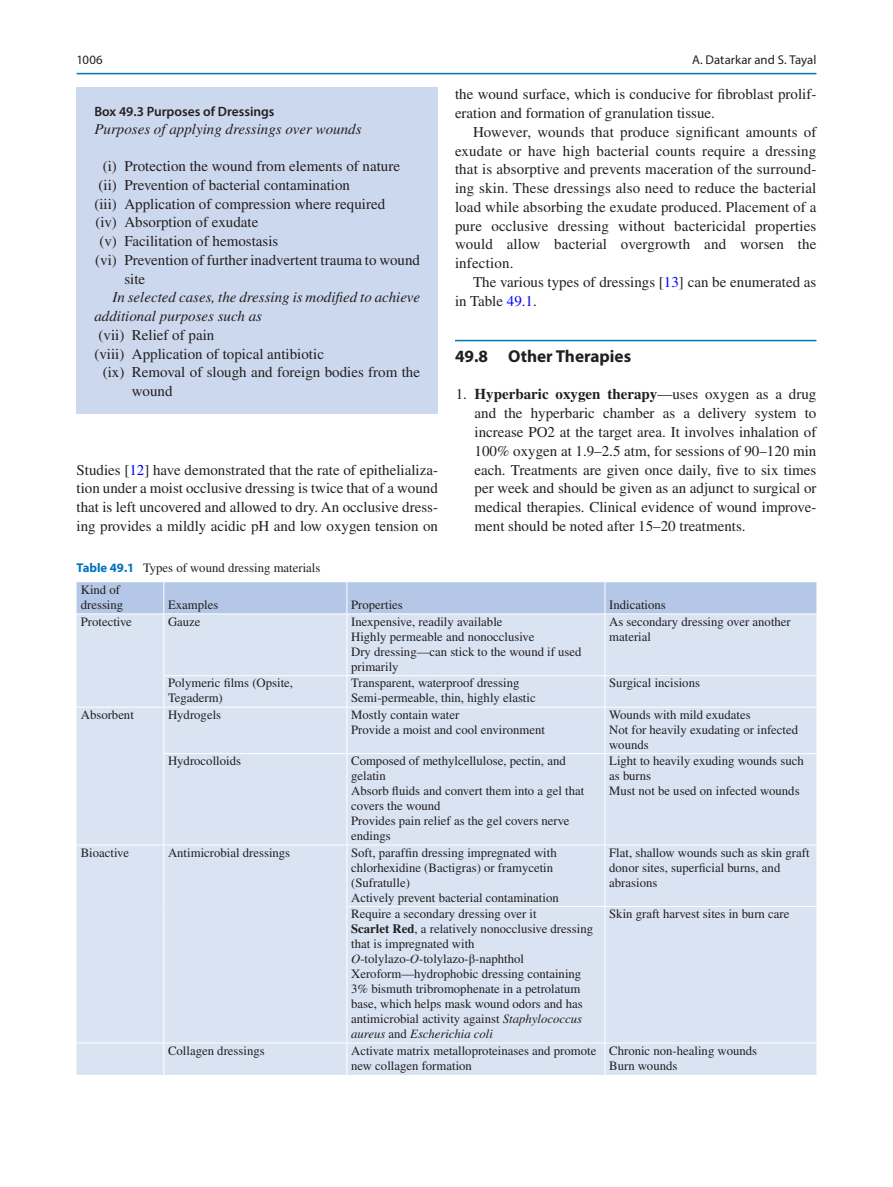
<style>
.page{position:relative;width:893px;height:1187px;background:#fff}
.page>*{position:absolute;margin:0;border:0;box-sizing:border-box;transform-origin:0 0}
.t1{font:700 17.25px "Myriad Pro";color:#231f20}
.t2{font:15px/18.8px "Times LT Std";color:#231f20;text-align:justify}
.t3{font:italic 15px/18.8px "Times LT Std";color:#231f20}
.t4{font:600 13.5px "Myriad Pro";color:#231f20}
.t5{font:12.75px/15px "Times LT Std";color:#231f20}
.t6{font:12.75px "Myriad Pro Regular 2";letter-spacing:.005em;color:#231f20}
.t7{font:12.75px "Myriad Pro";color:#231f20}
.s1{color:#00f}
.s2{font-weight:700}
.s3{font-family:"Myriad Pro";font-weight:700;color:#0073bc}
.s4{font-style:italic}
.s5{font-family:"STIX General"}
</style>
<div class="page">
<hr style="left:455px;top:340px;width:361px;height:1px;background:#0073bc">
<div style="left:77px;top:582px;width:739px;height:31px;background:#b5c7e6"></div>
<div style="left:77px;top:614px;width:739px;height:460px;background:#d9e3f2"></div>
<hr style="left:163px;top:582px;width:1px;height:31px;background:#fff">
<hr style="left:347px;top:582px;width:1px;height:31px;background:#fff">
<hr style="left:605px;top:582px;width:1px;height:31px;background:#fff">
<hr style="left:163px;top:614px;width:1px;height:61px;background:#fff">
<hr style="left:347px;top:614px;width:1px;height:61px;background:#fff">
<hr style="left:605px;top:614px;width:1px;height:61px;background:#fff">
<hr style="left:347px;top:675px;width:258px;height:1px;background:#fff">
<hr style="left:605px;top:675px;width:211px;height:1px;background:#fff">
<hr style="left:605px;top:676px;width:1px;height:30px;background:#fff">
<hr style="left:77px;top:706px;width:87px;height:1px;background:#fff">
<hr style="left:163px;top:707px;width:1px;height:46px;background:#fff">
<hr style="left:347px;top:706px;width:258px;height:1px;background:#fff">
<hr style="left:347px;top:707px;width:1px;height:46px;background:#fff">
<hr style="left:605px;top:706px;width:211px;height:1px;background:#fff">
<hr style="left:605px;top:707px;width:1px;height:46px;background:#fff">
<hr style="left:347px;top:753px;width:258px;height:1px;background:#fff">
<hr style="left:605px;top:753px;width:211px;height:1px;background:#fff">
<hr style="left:605px;top:754px;width:1px;height:90px;background:#fff">
<hr style="left:77px;top:844px;width:87px;height:1px;background:#fff">
<hr style="left:163px;top:845px;width:1px;height:61px;background:#fff">
<hr style="left:163px;top:906px;width:1px;height:136px;background:#fff">
<hr style="left:347px;top:844px;width:258px;height:1px;background:#fff">
<hr style="left:347px;top:845px;width:1px;height:61px;background:#fff">
<hr style="left:605px;top:844px;width:211px;height:1px;background:#fff">
<hr style="left:605px;top:845px;width:1px;height:61px;background:#fff">
<hr style="left:605px;top:906px;width:211px;height:1px;background:#fff">
<hr style="left:163px;top:675px;width:184px;height:1px;background:#fff">
<hr style="left:163px;top:676px;width:1px;height:30px;background:#fff">
<hr style="left:347px;top:676px;width:1px;height:30px;background:#fff">
<hr style="left:164px;top:706px;width:183px;height:1px;background:#fff">
<hr style="left:163px;top:753px;width:184px;height:1px;background:#fff">
<hr style="left:163px;top:754px;width:1px;height:90px;background:#fff">
<hr style="left:347px;top:754px;width:1px;height:90px;background:#fff">
<hr style="left:164px;top:844px;width:183px;height:1px;background:#fff">
<hr style="left:347px;top:906px;width:258px;height:1px;background:#fff">
<hr style="left:347px;top:906px;width:1px;height:136px;background:#fff">
<hr style="left:605px;top:906px;width:1px;height:136px;background:#fff">
<hr style="left:347px;top:1042px;width:258px;height:1px;background:#fff">
<hr style="left:164px;top:1042px;width:183px;height:1px;background:#fff">
<hr style="left:347px;top:1043px;width:1px;height:31px;background:#fff">
<hr style="left:605px;top:1042px;width:211px;height:1px;background:#fff">
<hr style="left:605px;top:1043px;width:1px;height:31px;background:#fff">
<hr style="left:77px;top:1042px;width:87px;height:1px;background:#fff">
<hr style="left:163px;top:1043px;width:1px;height:31px;background:#fff">
<div style="left:77px;top:88px;width:361px;height:326px;background:#ccd8ed"></div>
<hr style="left:77px;top:73px;width:739px;height:1px;background:#0073bc">
<p class="t7" style="left:77px;top:52px;width:28px">1006</p>
<p class="t4" style="left:94px;top:102px;width:182px">Box 49.3 Purposes of Dressings</p>
<p class="t3" style="left:94px;top:120px;width:269px">Purposes of applying dressings over wounds</p>
<p class="t2" style="left:103px;top:157px;width:299px">(i) Protection the wound from elements of nature</p>
<p class="t2" style="left:99px;top:175px;width:253px">(ii) Prevention of bacterial contamination</p>
<p class="t2" style="left:94px;top:194px;width:292px">(iii) Application of compression where required</p>
<p class="t2" style="left:96px;top:213px;width:164px">(iv) Absorption of exudate</p>
<p class="t2" style="left:99px;top:232px;width:180px">(v) Facilitation of hemostasis</p>
<p class="t2" style="left:95px;top:250px;width:326px">(vi) Prevention of further inadvertent trauma to wound</p>
<p class="t2" style="left:124px;top:269px;width:22px">site</p>
<p class="t3" style="left:94px;top:288px;width:327px;text-indent:18px">In selected cases, the dressing is modified to achieve additional purposes such as</p>
<p class="t2" style="left:99px;top:325px;width:117px">(vii) Relief of pain</p>
<p class="t2" style="left:94px;top:344px;width:231px">(viii) Application of topical antibiotic</p>
<p class="t2" style="left:103px;top:363px;width:319px">(ix) Removal of slough and foreign bodies from the</p>
<p class="t2" style="left:132px;top:382px;width:42px">wound</p>
<p class="t2" style="left:77px;top:460px;width:363px">Studies [<span class="s1">12</span>] have demonstrated that the rate of epithelializa&shy;tion under a moist occlusive dressing is twice that of a wound that is left uncovered and allowed to dry. An occlusive dress&shy;ing provides a mildly acidic pH and low oxygen tension on</p>
<p class="t6" style="left:692px;top:52px;width:126px">A. Datarkar and S. Tayal</p>
<p class="t2" style="left:455px;top:85px;width:363px">the wound surface, which is conducive for fibroblast prolif&shy;eration and formation of granulation tissue.</p>
<p class="t2" style="left:455px;top:122px;width:363px;text-indent:18px">However, wounds that produce significant amounts of exudate or have high bacterial counts require a dressing that is absorptive and prevents maceration of the surround&shy;ing skin. These dressings also need to reduce the bacterial load while absorbing the exudate produced. Placement of a pure occlusive dressing without bactericidal properties would allow bacterial overgrowth and worsen the infection.</p>
<p class="t2" style="left:455px;top:272px;width:363px;text-indent:18px">The various types of dressings [<span class="s1">13</span>] can be enumerated as in Table <span class="s1">49.1</span>.</p>
<p class="t1" style="left:455px;top:345px;width:178px">49.8 Other Therapies</p>
<p class="t2" style="left:474px;top:385px;width:343px;text-indent:-19px">1. <span class="s2">Hyperbaric oxygen therapy</span>—uses oxygen as a drug and the hyperbaric chamber as a delivery system to increase PO2 at the target area. It involves inhalation of 100% oxygen at 1.9–2.5 atm, for sessions of 90–120 min each. Treatments are given once daily, five to six times per week and should be given as an adjunct to surgical or medical therapies. Clinical evidence of wound improve&shy;ment should be noted after 15–20 treatments.</p>
<p class="t5" style="left:81px;top:557px;width:241px;line-height:21.6px;text-indent:-4px"><span class="s3">Table 49.1</span> Types of wound dressing materials<br>Kind of</p>
<p class="t5" style="left:81px;top:597px;width:44px">dressing</p>
<p class="t5" style="left:168px;top:597px;width:52px">Examples</p>
<p class="t5" style="left:351px;top:597px;width:53px">Properties</p>
<p class="t5" style="left:609px;top:597px;width:58px">Indications</p>
<p class="t5" style="left:81px;top:614px;width:53px">Protective</p>
<p class="t5" style="left:168px;top:614px;width:34px">Gauze</p>
<p class="t5" style="left:351px;top:614px;width:232px">Inexpensive, readily available<br>Highly permeable and nonocclusive<br>Dry dressing—can stick to the wound if used primarily</p>
<p class="t5" style="left:609px;top:614px;width:183px">As secondary dressing over another material</p>
<p class="t5" style="left:168px;top:675px;width:127px">Polymeric films (Opsite,<br>Tegaderm)</p>
<p class="t5" style="left:351px;top:675px;width:186px">Transparent, waterproof dressing<br>Semi-permeable, thin, highly elastic</p>
<p class="t5" style="left:609px;top:675px;width:92px">Surgical incisions</p>
<p class="t5" style="left:81px;top:707px;width:55px">Absorbent</p>
<p class="t5" style="left:168px;top:707px;width:55px">Hydrogels</p>
<p class="t5" style="left:351px;top:707px;width:195px">Mostly contain water<br>Provide a moist and cool environment</p>
<p class="t5" style="left:609px;top:707px;width:190px">Wounds with mild exudates<br>Not for heavily exudating or infected wounds</p>
<p class="t5" style="left:168px;top:753px;width:74px">Hydrocolloids</p>
<p class="t5" style="left:351px;top:753px;width:235px">Composed of methylcellulose, pectin, and gelatin<br>Absorb fluids and convert them into a gel that covers the wound<br>Provides pain relief as the gel covers nerve endings</p>
<p class="t5" style="left:609px;top:753px;width:196px">Light to heavily exuding wounds such as burns<br>Must not be used on infected wounds</p>
<p class="t5" style="left:81px;top:844px;width:50px">Bioactive</p>
<p class="t5" style="left:168px;top:844px;width:124px">Antimicrobial dressings</p>
<p class="t5" style="left:351px;top:844px;width:209px">Soft, paraffin dressing impregnated with chlorhexidine (Bactigras) or framycetin (Sufratulle)<br>Actively prevent bacterial contamination</p>
<p class="t5" style="left:609px;top:844px;width:202px">Flat, shallow wounds such as skin graft donor sites, superficial burns, and abrasions</p>
<p class="t5" style="left:351px;top:906px;width:243px">Require a secondary dressing over it<br><span class="s2">Scarlet Red</span>, a relatively nonocclusive dressing that is impregnated with <span class="s4">O</span>-tolylazo-<span class="s4">O</span>-tolylazo-<span class="s5">β</span>-naphthol Xeroform—hydrophobic dressing containing 3% bismuth tribromophenate in a petrolatum base, which helps mask wound odors and has antimicrobial activity against <span class="s4">Staphylococcus aureus</span> and <span class="s4">Escherichia coli</span></p>
<p class="t5" style="left:609px;top:906px;width:182px">Skin graft harvest sites in burn care</p>
<p class="t5" style="left:168px;top:1042px;width:98px">Collagen dressings</p>
<p class="t5" style="left:351px;top:1042px;width:247px">Activate matrix metalloproteinases and promote new collagen formation</p>
<p class="t5" style="left:609px;top:1042px;width:149px">Chronic non-healing wounds<br>Burn wounds</p>
</div>
